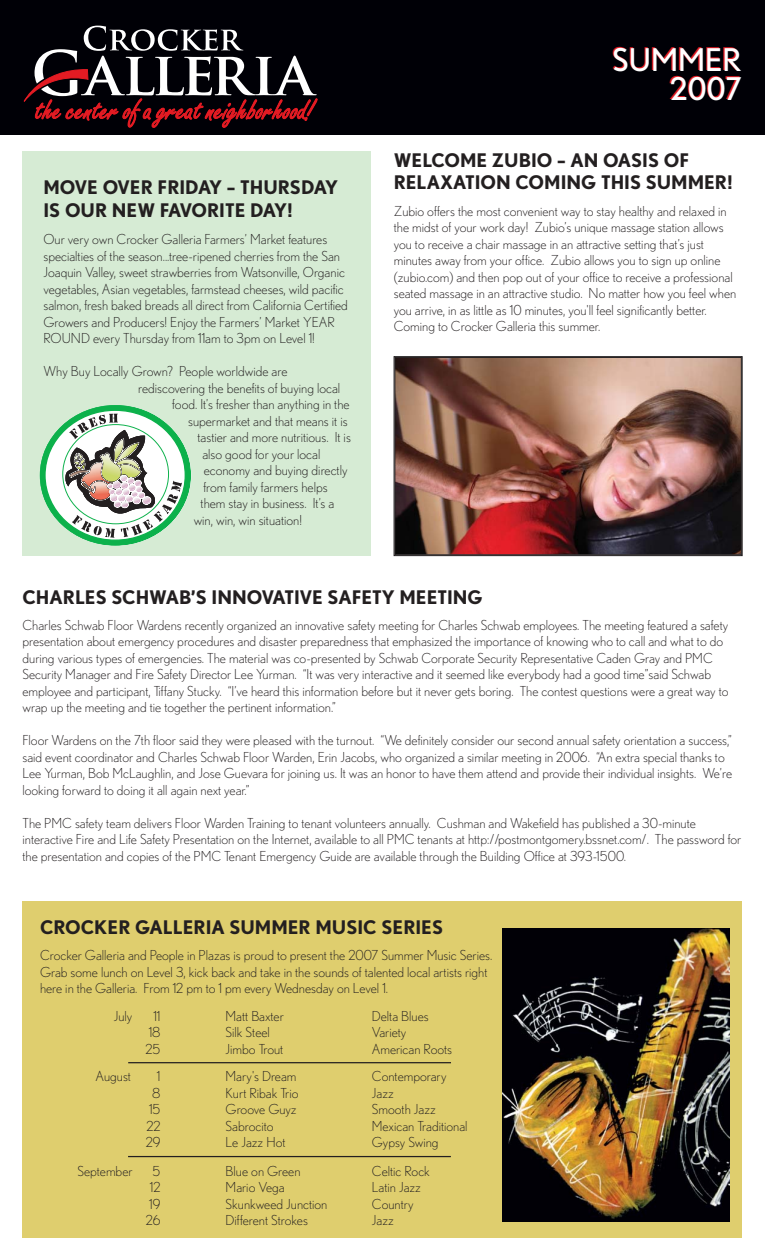
<style>
.page{position:relative;width:765px;height:1260px;background:#fff}
.page>*{position:absolute;margin:0;border:0;box-sizing:border-box;transform-origin:0 0}
.t1{font:31.25px/28.8px "Nobel";color:#fff;text-align:right}
.t2{font:700 18.75px/22.5px "Nobel";color:#231f20}
.t3{font:300 13.75px/16.5px "Nobel";color:#231f20}
</style>
<div class="page">
<div style="left:22px;top:901px;width:720px;height:337px;background:#dfce6e"></div>
<div style="left:0;top:0;width:765px;height:135px;background:#000006"></div>
<svg style="left:24px;top:26px;width:293px;height:102px"></svg>
<img style="left:503px;top:929px;width:227px;height:292px">
<div style="left:22px;top:152px;width:349px;height:404px;background:#d6ebd4"></div>
<hr style="left:128px;top:1156px;width:323px;height:1px;background:#231f20">
<hr style="left:128px;top:1062px;width:323px;height:1px;background:#231f20">
<img style="left:397px;top:359px;width:342px;height:194px">
<div style="left:395px;top:357px;width:346px;height:198px;border:1px solid #231f20"></div>
<svg style="left:40px;top:405px;width:151px;height:141px"></svg>
<h2 class="t2" style="left:43px;top:177px;width:296px">MOVE OVER FRIDAY – THURSDAY<br>IS OUR NEW FAVORITE DAY!</h2>
<p class="t3" style="left:43px;top:232px;width:306px">Our very own Crocker Galleria Farmers’ Market features specialties of the season...tree-ripened cherries from the San Joaquin Valley, sweet strawberries from Watsonville, Organic vegetables, Asian vegetables, farmstead cheeses, wild pacific salmon, fresh baked breads all direct from California Certified Growers and Producers! Enjoy the Farmers’ Market YEAR ROUND every Thursday from 11am to 3pm on Level 1!</p>
<p class="t3" style="left:43px;top:364px;width:246px">Why Buy Locally Grown? People worldwide are</p>
<p class="t3" style="left:138px;top:381px;width:204px">rediscovering the benefits of buying local</p>
<p class="t3" style="left:172px;top:397px;width:179px">food. It’s fresher than anything in the</p>
<p class="t3" style="left:188px;top:414px;width:161px">supermarket and that means it is</p>
<p class="t3" style="left:198px;top:430px;width:155px">tastier and more nutritious. It is</p>
<p class="t3" style="left:202px;top:447px;width:119px">also good for your local</p>
<p class="t3" style="left:204px;top:463px;width:145px">economy and buying directly</p>
<p class="t3" style="left:203px;top:480px;width:126px">from family farmers helps</p>
<p class="t3" style="left:201px;top:496px;width:135px">them stay in business. It’s a</p>
<p class="t3" style="left:194px;top:513px;width:110px">win, win, win situation!</p>
<h1 class="t1" style="left:613px;top:49px;width:130px">SUMMER<br>2007</h1>
<h2 class="t2" style="left:394px;top:150px;width:341px">WELCOME ZUBIO – AN OASIS OF<br>RELAXATION COMING THIS SUMMER!</h2>
<p class="t3" style="left:394px;top:204px;width:344px">Zubio offers the most convenient way to stay healthy and relaxed in the midst of your work day! Zubio’s unique massage station allows you to receive a chair massage in an attractive setting that’s just minutes away from your office. Zubio allows you to sign up online (zubio.com) and then pop out of your office to receive a professional seated massage in an attractive studio. No matter how you feel when you arrive, in as little as 10 minutes, you'll feel significantly better.<br>Coming to Crocker Galleria this summer.</p>
<h2 class="t2" style="left:22px;top:587px;width:462px">CHARLES SCHWAB’S INNOVATIVE SAFETY MEETING</h2>
<p class="t3" style="left:22px;top:618px;width:708px">Charles Schwab Floor Wardens recently organized an innovative safety meeting for Charles Schwab employees. The meeting featured a safety presentation about emergency procedures and disaster preparedness that emphasized the importance of knowing who to call and what to do during various types of emergencies. The material was co-presented by Schwab Corporate Security Representative Caden Gray and PMC Security Manager and Fire Safety Director Lee Yurman. “It was very interactive and it seemed like everybody had a good time”said Schwab employee and participant, Tiffany Stucky. “I’ve heard this information before but it never gets boring. The contest questions were a great way to wrap up the meeting and tie together the pertinent information.”</p>
<p class="t3" style="left:22px;top:734px;width:711px">Floor Wardens on the 7th floor said they were pleased with the turnout. “We definitely consider our second annual safety orientation a success,” said event coordinator and Charles Schwab Floor Warden, Erin Jacobs, who organized a similar meeting in 2006. “An extra special thanks to Lee Yurman, Bob McLaughlin, and Jose Guevara for joining us. It was an honor to have them attend and provide their individual insights. We’re looking forward to doing it all again next year.”</p>
<p class="t3" style="left:22px;top:816px;width:720px">The PMC safety team delivers Floor Warden Training to tenant volunteers annually. Cushman and Wakefield has published a 30-minute interactive Fire and Life Safety Presentation on the Internet, available to all PMC tenants at http://postmontgomery.bssnet.com/. The password for the presentation and copies of the PMC Tenant Emergency Guide are available through the Building Office at 393-1500.</p>
<h2 class="t2" style="left:40px;top:917px;width:405px">CROCKER GALLERIA SUMMER MUSIC SERIES</h2>
<p class="t3" style="left:40px;top:949px;width:454px">Crocker Galleria and People in Plazas is proud to present the 2007 Summer Music Series.<br>Grab some lunch on Level 3, kick back and take in the sounds of talented local artists right here in the Galleria. From 12 pm to 1 pm every Wednesday on Level 1.</p>
<p class="t3" style="left:114px;top:1009px;width:20px">July</p>
<p class="t3" style="left:153px;top:1009px;width:9px">11</p>
<p class="t3" style="left:226px;top:1009px;width:60px">Matt Baxter</p>
<p class="t3" style="left:372px;top:1009px;width:58px">Delta Blues</p>
<p class="t3" style="left:149px;top:1026px;width:13px">18</p>
<p class="t3" style="left:226px;top:1026px;width:46px">Silk Steel</p>
<p class="t3" style="left:372px;top:1026px;width:36px">Variety</p>
<p class="t3" style="left:146px;top:1042px;width:17px">25</p>
<p class="t3" style="left:226px;top:1042px;width:59px">Jimbo Trout</p>
<p class="t3" style="left:372px;top:1042px;width:82px">American Roots</p>
<p class="t3" style="left:96px;top:1070px;width:37px">August</p>
<p class="t3" style="left:157px;top:1070px;width:5px">1</p>
<p class="t3" style="left:226px;top:1070px;width:72px">Mary's Dream</p>
<p class="t3" style="left:372px;top:1070px;width:76px">Contemporary</p>
<p class="t3" style="left:152px;top:1086px;width:10px">8</p>
<p class="t3" style="left:226px;top:1086px;width:74px">Kurt Ribak Trio</p>
<p class="t3" style="left:372px;top:1086px;width:23px">Jazz</p>
<p class="t3" style="left:149px;top:1103px;width:13px">15</p>
<p class="t3" style="left:226px;top:1103px;width:73px">Groove Guyz</p>
<p class="t3" style="left:372px;top:1103px;width:65px">Smooth Jazz</p>
<p class="t3" style="left:146px;top:1119px;width:16px">22</p>
<p class="t3" style="left:226px;top:1119px;width:49px">Sabrocito</p>
<p class="t3" style="left:372px;top:1119px;width:97px">Mexican Traditional</p>
<p class="t3" style="left:146px;top:1136px;width:16px">29</p>
<p class="t3" style="left:226px;top:1136px;width:61px">Le Jazz Hot</p>
<p class="t3" style="left:372px;top:1136px;width:68px">Gypsy Swing</p>
<p class="t3" style="left:77px;top:1164px;width:57px">September</p>
<p class="t3" style="left:153px;top:1164px;width:9px">5</p>
<p class="t3" style="left:226px;top:1164px;width:76px">Blue on Green</p>
<p class="t3" style="left:372px;top:1164px;width:60px">Celtic Rock</p>
<p class="t3" style="left:150px;top:1181px;width:12px">12</p>
<p class="t3" style="left:226px;top:1181px;width:61px">Mario Vega</p>
<p class="t3" style="left:372px;top:1181px;width:51px">Latin Jazz</p>
<p class="t3" style="left:149px;top:1197px;width:13px">19</p>
<p class="t3" style="left:226px;top:1197px;width:103px">Skunkweed Junction</p>
<p class="t3" style="left:372px;top:1197px;width:43px">Country</p>
<p class="t3" style="left:146px;top:1214px;width:16px">26</p>
<p class="t3" style="left:226px;top:1214px;width:84px">Different Strokes</p>
<p class="t3" style="left:372px;top:1214px;width:23px">Jazz</p>
</div>
